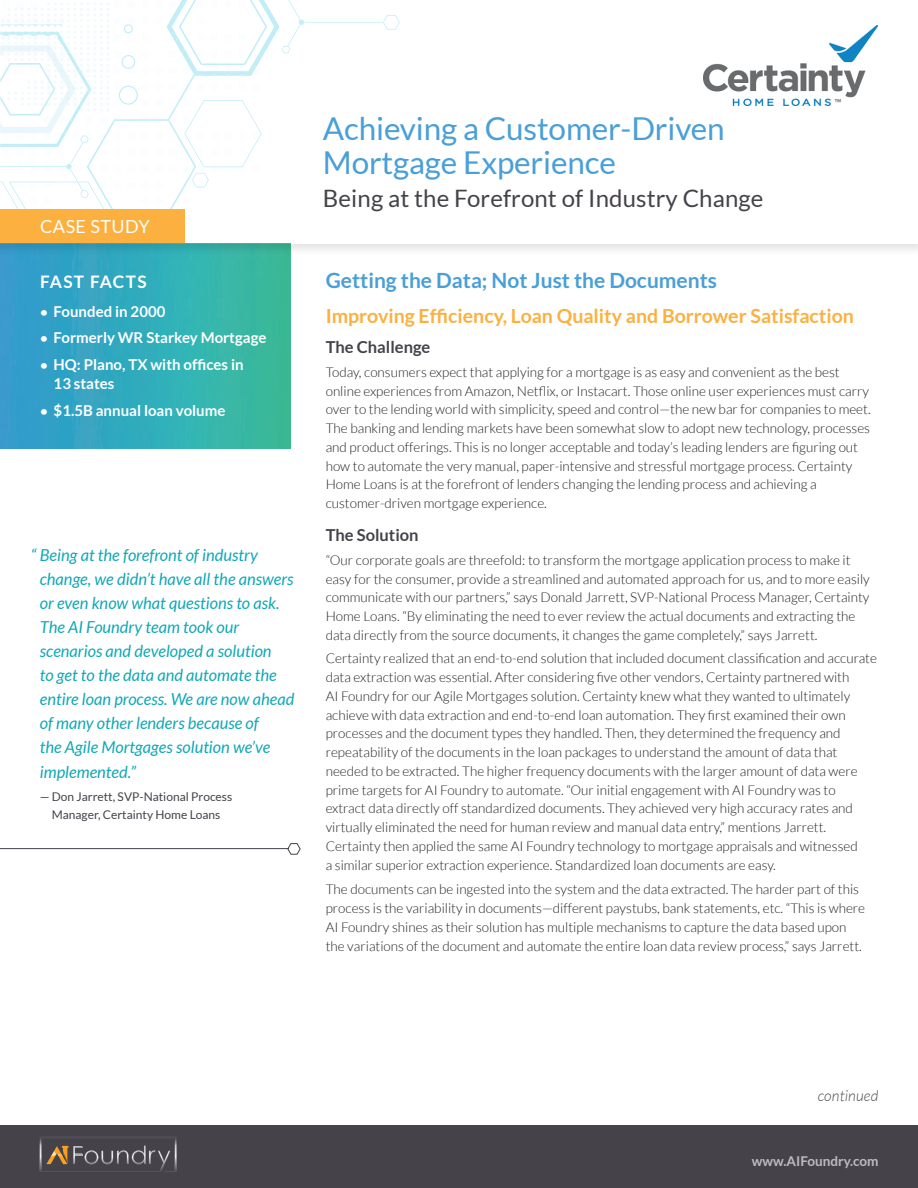
<style>
.page{position:relative;width:918px;height:1188px;background:#fff}
.page>*{position:absolute;margin:0;border:0;box-sizing:border-box;transform-origin:0 0}
.t1{font:31.5px/34.5px "Lato";letter-spacing:-.005em;color:#499fd8}
.t2{font:24px "Lato";letter-spacing:.005em;color:#45424a}
.t3{font:700 21px "Lato";color:#499fd8}
.t4{font:700 19.5px "Lato";color:#fbb03f}
.t5{font:18px "Lato";letter-spacing:.025em;color:#fff}
.t6{font:700 17.25px "Lato";letter-spacing:.075em;color:#fff}
.t7{font:italic 16.5px/24px "Lato";color:#11a8b4}
.t8{font:700 16.5px "Lato";color:#45424a}
.t9{font:700 15px/19.5px "Lato";color:#fff}
.t10{font:italic 300 15px "Lato";letter-spacing:.01em;color:#4b4c4d}
.t11{font:300 13.5px/18.8px "Lato";color:#231f20}
.t12{font:700 13.5px "Lato";color:#bcbdc0}
.t13{font:12px/17.2px "Lato";color:#45424a;text-align:center}
.s1{font-size:13.5px}
</style>
<div class="page">
<hr style="left:0;top:848px;width:289px;height:1px;background:#45424a">
<svg style="left:287px;top:843px;width:14px;height:12px"></svg>
<img style="left:0;top:256px;width:290px;height:192px">
<div style="left:0;top:0;width:918px;height:256px;background:#231f20;opacity:.12"></div>
<div style="left:0;top:0;width:918px;height:243px;background:#fff"></div>
<svg style="left:0;top:0;width:400px;height:209px"></svg>
<img style="left:2px;top:1px;width:94px;height:10px">
<div style="left:0;top:209px;width:185px;height:34px;background:#fbb03f"></div>
<div style="left:0;top:1125px;width:918px;height:63px;background:#45424a"></div>
<svg style="left:40px;top:1137px;width:137px;height:35px"></svg>
<h3 class="t5" style="left:40px;top:217px;width:111px">CASE STUDY</h3>
<p class="t6" style="left:40px;top:272px;width:108px">FAST FACTS</p>
<p class="t9" style="left:40px;top:301px;width:127px"><span class="s1">•</span> Founded in 2000</p>
<p class="t9" style="left:40px;top:328px;width:228px"><span class="s1">•</span> Formerly WR Starkey Mortgage</p>
<p class="t9" style="left:54px;top:354px;width:191px;text-indent:-13px"><span class="s1">•</span> HQ: Plano, TX with offices in<br>13 states</p>
<p class="t9" style="left:40px;top:400px;width:187px"><span class="s1">•</span> $1.5B annual loan volume</p>
<p class="t7" style="left:40px;top:544px;width:256px;text-indent:-9px">“ Being at the forefront of industry change, we didn’t have all the answers or even know what questions to ask.<br>The AI Foundry team took our scenarios and developed a solution<br>to get to the data and automate the entire loan process. We are now ahead of many other lenders because of<br>the Agile Mortgages solution we’ve implemented.”</p>
<p class="t13" style="left:40px;top:788px;width:194px">— Don Jarrett, SVP-National Process<br>Manager, Certainty Home Loans</p>
<h1 class="t1" style="left:323px;top:111px;width:403px">Achieving a Customer-Driven<br>Mortgage Experience</h1>
<h2 class="t2" style="left:323px;top:185px;width:442px">Being at the Forefront of Industry Change</h2>
<h3 class="t3" style="left:326px;top:268px;width:393px">Getting the Data; Not Just the Documents</h3>
<h3 class="t4" style="left:326px;top:304px;width:530px">Improving Efficiency, Loan Quality and Borrower Satisfaction</h3>
<p class="t8" style="left:326px;top:338px;width:106px">The Challenge</p>
<p class="t11" style="left:326px;top:363px;width:546px">Today, consumers expect that applying for a mortgage is as easy and convenient as the best online experiences from Amazon, Netflix, or Instacart. Those online user experiences must carry over to the lending world with simplicity, speed and control—the new bar for companies to meet.<br>The banking and lending markets have been somewhat slow to adopt new technology, processes and product offerings. This is no longer acceptable and today’s leading lenders are figuring out how to automate the very manual, paper-intensive and stressful mortgage process. Certainty Home Loans is at the forefront of lenders changing the lending process and achieving a customer-driven mortgage experience.</p>
<p class="t8" style="left:326px;top:526px;width:94px">The Solution</p>
<p class="t11" style="left:326px;top:551px;width:546px">“Our corporate goals are threefold: to transform the mortgage application process to make it easy for the consumer, provide a streamlined and automated approach for us, and to more easily communicate with our partners,” says Donald Jarrett, SVP-National Process Manager, Certainty Home Loans. “By eliminating the need to ever review the actual documents and extracting the data directly from the source documents, it changes the game completely,” says Jarrett.</p>
<p class="t11" style="left:326px;top:649px;width:553px">Certainty realized that an end-to-end solution that included document classification and accurate data extraction was essential. After considering five other vendors, Certainty partnered with<br>AI Foundry for our Agile Mortgages solution. Certainty knew what they wanted to ultimately achieve with data extraction and end-to-end loan automation. They first examined their own processes and the document types they handled. Then, they determined the frequency and repeatability of the documents in the loan packages to understand the amount of data that needed to be extracted. The higher frequency documents with the larger amount of data were prime targets for AI Foundry to automate. “Our initial engagement with AI Foundry was to extract data directly off standardized documents. They achieved very high accuracy rates and virtually eliminated the need for human review and manual data entry,” mentions Jarrett.<br>Certainty then applied the same AI Foundry technology to mortgage appraisals and witnessed<br>a similar superior extraction experience. Standardized loan documents are easy.</p>
<p class="t11" style="left:326px;top:880px;width:541px">The documents can be ingested into the system and the data extracted. The harder part of this process is the variability in documents—different paystubs, bank statements, etc. “This is where AI Foundry shines as their solution has multiple mechanisms to capture the data based upon the variations of the document and automate the entire loan data review process,” says Jarrett.</p>
<p class="t10" style="left:818px;top:1087px;width:62px">continued</p>
<p class="t12" style="left:752px;top:1153px;width:128px">www.AIFoundry.com</p>
</div>
